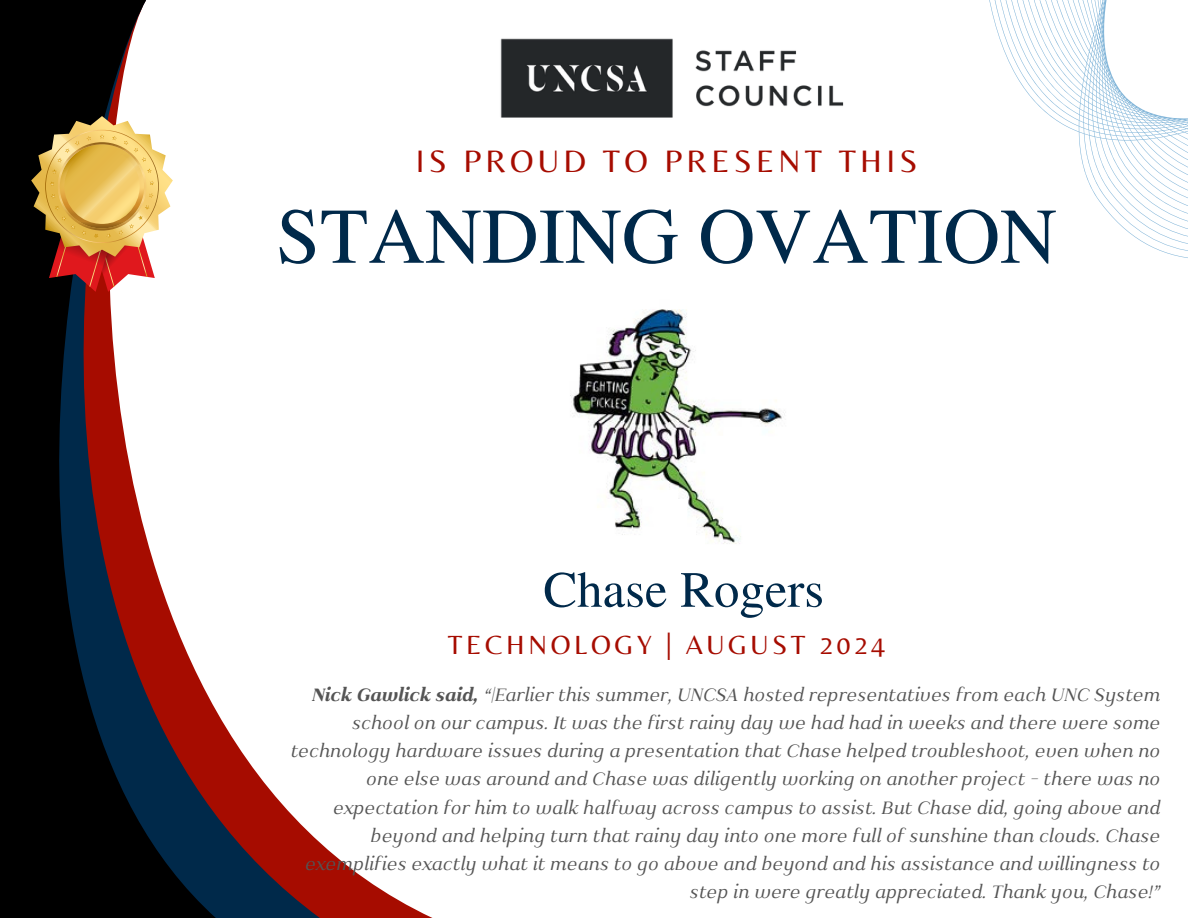
<style>
.page{position:relative;width:1188px;height:918px;background:#fff}
.page>*{position:absolute;margin:0;border:0;box-sizing:border-box;transform-origin:0 0}
.t1{font:78.75px "Te X Gyre Termes";color:#00294a}
.t2{font:50.85px "Te X Gyre Termes";color:#00294a}
.t3{font:32.25px "Belleza";letter-spacing:.135em;color:#a60c00}
.t4{font:27.3px "Belleza";letter-spacing:.135em;color:#a60c00}
.t5{font:italic 21.3px/28.2px "Kulachat Serif";color:#545454;text-align:right}
.s1{font-weight:700}
</style>
<div class="page">
<svg style="left:320px;top:842px;width:112px;height:76px"></svg>
<svg style="left:216px;top:710px;width:104px;height:208px"></svg>
<svg style="left:10px;top:0;width:206px;height:918px"></svg>
<div style="left:0;top:0;width:10px;height:918px;background:#000"></div>
<svg style="left:31px;top:116px;width:142px;height:176px;background:#c59761"></svg>
<img style="left:543px;top:292px;width:269px;height:268px;border-radius:50%">
<svg style="left:791px;top:0;width:397px;height:497px"></svg>
<img style="left:500px;top:18px;width:367px;height:121px">
<p class="t3" style="left:416px;top:142px;width:503px">IS PROUD TO PRESENT THIS</p>
<p class="t1" style="left:276px;top:180px;width:782px">STANDING OVATION</p>
<p class="t2" style="left:543px;top:553px;width:282px">Chase Rogers</p>
<h3 class="t4" style="left:448px;top:629px;width:439px">TECHNOLOGY | AUGUST 2024</h3>
<h1 class="t5" style="left:290px;top:680px;width:871px"><span class="s1">Nick Gawlick said,</span> “|Earlier this summer, UNCSA hosted representatives from each UNC System school on our campus. It was the first rainy day we had had in weeks and there were some technology hardware issues during a presentation that Chase helped troubleshoot, even when no one else was around and Chase was diligently working on another project - there was no expectation for him to walk halfway across campus to assist. But Chase did, going above and beyond and helping turn that rainy day into one more full of sunshine than clouds. Chase exemplifies exactly what it means to go above and beyond and his assistance and willingness to step in were greatly appreciated. Thank you, Chase!”</h1>
</div>
